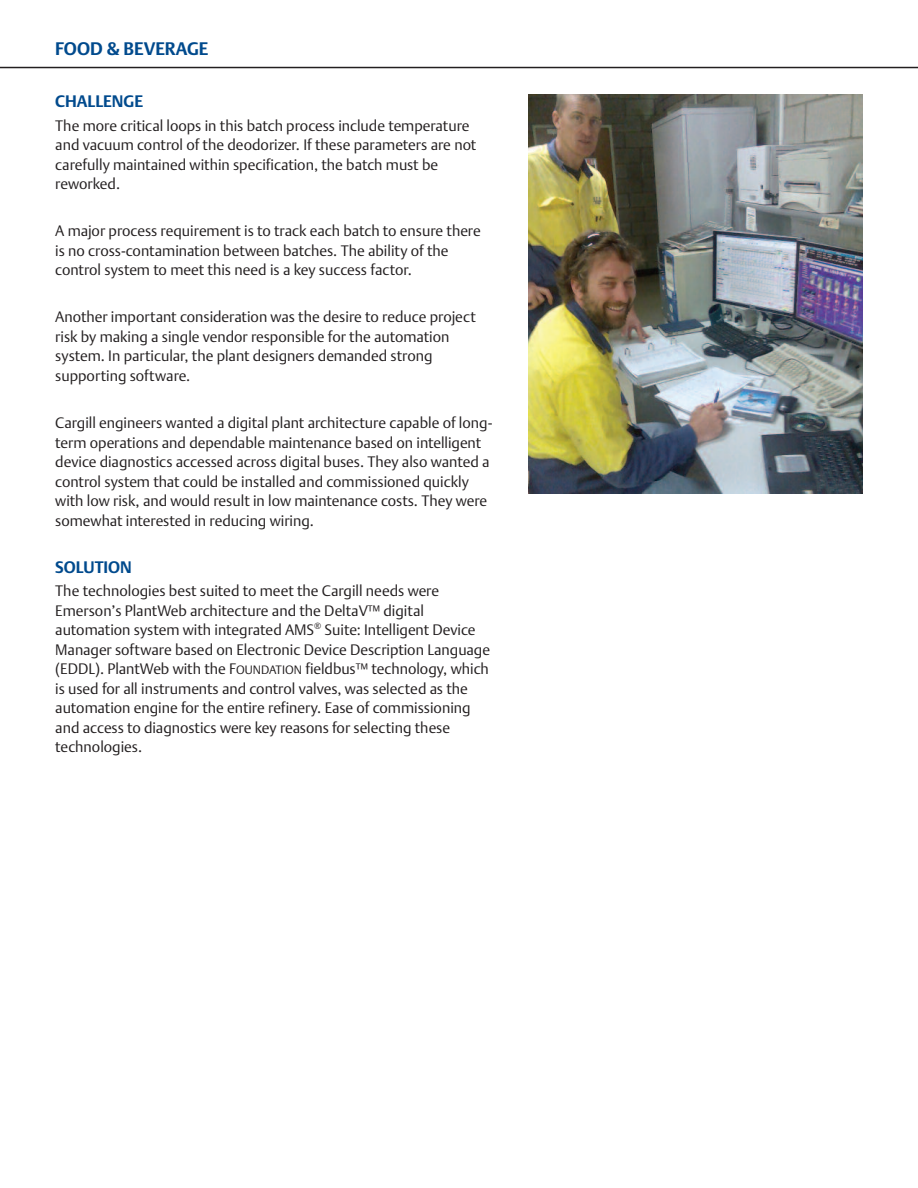
<style>
.page{position:relative;width:918px;height:1188px;background:#fff}
.page>*{position:absolute;margin:0;border:0;box-sizing:border-box;transform-origin:0 0}
.t1{font:700 18px "DTL Argo T";color:#004a8d}
.t2{font:700 16.5px "DTL Argo T";color:#004a8d}
.t3{font:15px/19.5px "DTL Argo T Light";color:#231f20}
.s1{font-size:12px}
</style>
<div class="page">
<hr style="left:0;top:67px;width:918px;height:1px;background:#231f20">
<img style="left:529px;top:94px;width:334px;height:399px">
<p class="t1" style="left:55px;top:38px;width:155px">FOOD &amp; BEVERAGE</p>
<p class="t2" style="left:55px;top:92px;width:89px">CHALLENGE</p>
<p class="t3" style="left:55px;top:116px;width:423px">The more critical loops in this batch process include temperature and vacuum control of the deodorizer. If these parameters are not carefully maintained within specification, the batch must be reworked.</p>
<p class="t3" style="left:55px;top:221px;width:427px">A major process requirement is to track each batch to ensure there is no cross-contamination between batches. The ability of the control system to meet this need is a key success factor.</p>
<p class="t3" style="left:55px;top:308px;width:422px">Another important consideration was the desire to reduce project risk by making a single vendor responsible for the automation system. In particular, the plant designers demanded strong supporting software.</p>
<p class="t3" style="left:55px;top:413px;width:439px">Cargill engineers wanted a digital plant architecture capable of long&shy;term operations and dependable maintenance based on intelligent device diagnostics accessed across digital buses. They also wanted a control system that could be installed and commissioned quickly with low risk, and would result in low maintenance costs. They were somewhat interested in reducing wiring.</p>
<p class="t2" style="left:55px;top:557px;width:78px">SOLUTION</p>
<p class="t3" style="left:55px;top:582px;width:436px">The technologies best suited to meet the Cargill needs were Emerson’s PlantWeb architecture and the DeltaV™ digital automation system with integrated AMS<sup>®</sup> Suite: Intelligent Device Manager software based on Electronic Device Description Language (EDDL). PlantWeb with the F<span class="s1">OUNDATION</span> fieldbus™ technology, which is used for all instruments and control valves, was selected as the automation engine for the entire refinery. Ease of commissioning and access to diagnostics were key reasons for selecting these technologies.</p>
</div>
